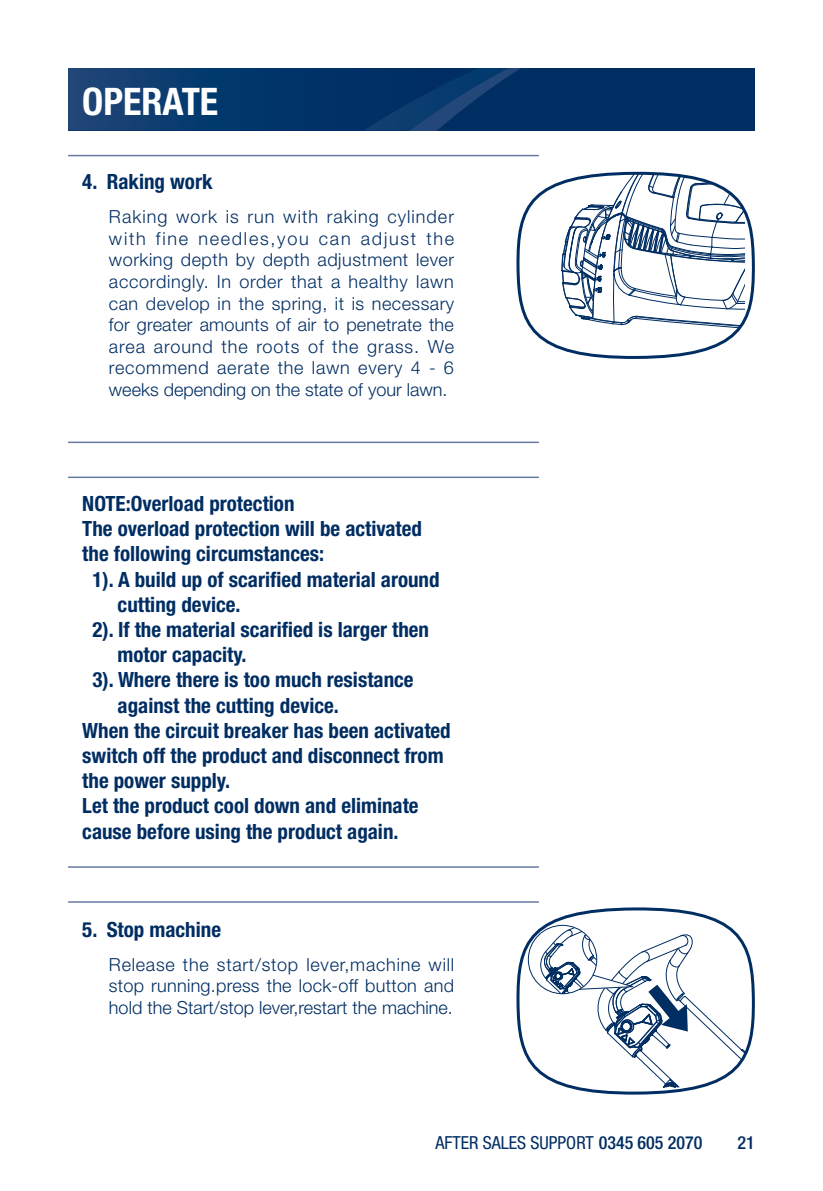
<style>
.page{position:relative;width:823px;height:1191px;background:#fff}
.page>*{position:absolute;margin:0;border:0;box-sizing:border-box;transform-origin:0 0}
.t1{font:700 condensed 38px "Helvetica Neue LT Std";color:#fff}
.t2{font:700 condensed 21px "Helvetica Neue LT Std";color:#002d62}
.t3{font:300 18px/21.6px "Helvetica Neue LT Std";color:#002d62;text-align:justify}
.t4{font:condensed 18px "Helvetica Neue LT Std";color:#002d62}
.t5{font:500 condensed 18px "Helvetica Neue LT Std";color:#002d62}
.s1{font-weight:500}
</style>
<div class="page">
<svg style="left:68px;top:68px;width:686px;height:62px;background:#053468"></svg>
<svg style="left:516px;top:907px;width:239px;height:188px"></svg>
<svg style="left:516px;top:171px;width:239px;height:188px"></svg>
<hr style="left:68px;top:155px;width:470px;height:1px;background:#6578a2">
<hr style="left:68px;top:476px;width:470px;height:2px;background:#6578a2">
<hr style="left:68px;top:441px;width:470px;height:2px;background:#6578a2">
<hr style="left:68px;top:901px;width:470px;height:1px;background:#6578a2">
<hr style="left:68px;top:866px;width:470px;height:1px;background:#6578a2">
<h1 class="t1" style="left:82px;top:88px;width:137px">OPERATE</h1>
<p class="t2" style="left:82px;top:174px;width:132px">4. Raking work</p>
<p class="t3" style="left:109px;top:208px;width:346px">Raking work is run with raking cylinder with fine needles,you can adjust the working depth by depth adjustment lever accordingly. In order that a healthy lawn can develop in the spring, it is necessary for greater amounts of air to penetrate the area around the roots of the grass. We recommend aerate the lawn every 4 - 6 weeks depending on the state of your lawn.</p>
<p class="t2" style="left:82px;top:496px;width:213px">NOTE:Overload protection</p>
<p class="t2" style="left:82px;top:521px;width:341px">The overload protection will be activated</p>
<p class="t2" style="left:82px;top:546px;width:243px">the following circumstances:</p>
<p class="t2" style="left:92px;top:571px;width:348px">1). A build up of scarified material around</p>
<p class="t2" style="left:117px;top:597px;width:124px">cutting device.</p>
<p class="t2" style="left:92px;top:622px;width:338px">2). If the material scarified is larger then</p>
<p class="t2" style="left:117px;top:647px;width:130px">motor capacity.</p>
<p class="t2" style="left:92px;top:672px;width:322px">3). Where there is too much resistance</p>
<p class="t2" style="left:117px;top:697px;width:223px">against the cutting device.</p>
<p class="t2" style="left:82px;top:723px;width:370px">When the circuit breaker has been activated</p>
<p class="t2" style="left:82px;top:748px;width:362px">switch off the product and disconnect from</p>
<p class="t2" style="left:82px;top:773px;width:149px">the power supply.</p>
<p class="t2" style="left:82px;top:798px;width:338px">Let the product cool down and eliminate</p>
<p class="t2" style="left:82px;top:823px;width:317px">cause before using the product again.</p>
<p class="t2" style="left:82px;top:921px;width:140px">5. Stop machine</p>
<p class="t3" style="left:109px;top:955px;width:346px">Release the start/stop lever,machine will stop running.press the lock-off button and hold the Start/stop lever,restart the machine.</p>
<p class="t4" style="left:435px;top:1132px;width:268px">AFTER SALES SUPPORT <span class="s1">0345 605 2070</span></p>
<p class="t5" style="left:737px;top:1132px;width:19px">21</p>
</div>
